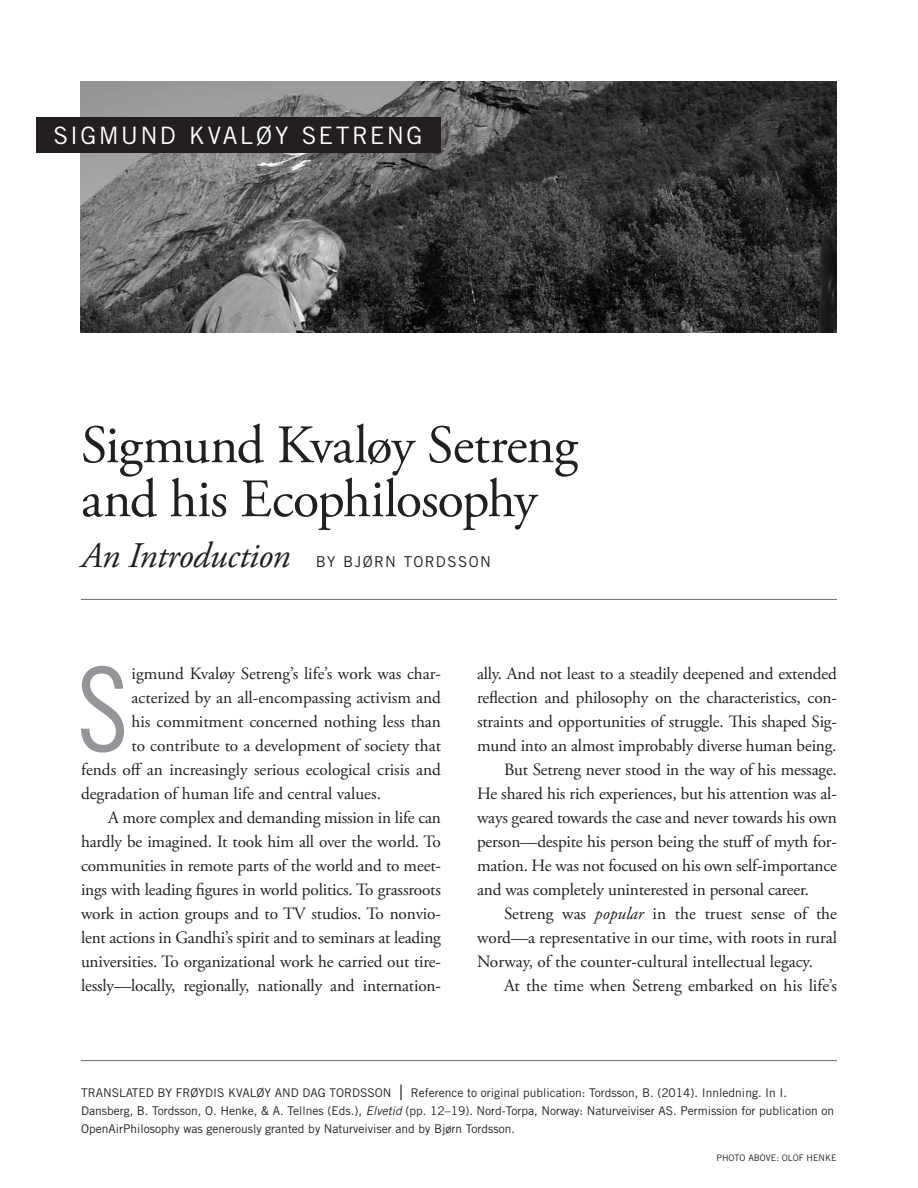
<style>
.page{position:relative;width:918px;height:1188px;background:#fff}
.page>*{position:absolute;margin:0;border:0;box-sizing:border-box;transform-origin:0 0}
.copy_1_drop{font:117px "Trade Gothic LT Std Cn 18";color:#939598}
.t1{font:54px/54px "Adobe Garamond Pro";letter-spacing:-.02em;color:#231f20}
.subtitle{font:italic 36px "Adobe Garamond Pro";letter-spacing:-.01em;color:#231f20}
.banner_byline{font:24px "Trade Gothic LT Std";letter-spacing:.095em;color:#fff}
.copy_2{font:17.25px/24px "Adobe Garamond Pro";letter-spacing:-.01em;color:#231f20;text-align:justify}
.copy_1_drop-2{font:17.25px "Adobe Garamond Pro";color:#231f20}
.subtitle-2{font:15px "Trade Gothic LT Std";letter-spacing:.095em;color:#231f20}
.reference_w_rule{font:12px/18px "Trade Gothic LT Std";color:#231f20}
.credit__1_or_2-line{font:9px "Trade Gothic LT Std";color:#231f20}
.s1{font-style:italic}
.s2{font-weight:300;font-size:21px}
</style>
<div class="page">
<img style="left:81px;top:81px;width:756px;height:252px">
<div style="left:36px;top:117px;width:405px;height:36px;background:#231f20"></div>
<hr style="left:81px;top:599px;width:756px;height:1px;background:#6c6d70">
<hr style="left:81px;top:1060px;width:756px;height:1px;background:#6c6d70">
<p class="banner_byline" style="left:54px;top:121px;width:370px">SIGMUND KVALØY SETRENG</p>
<p class="t1" style="left:81px;top:420px;width:498px">Sigmund Kvaløy Setreng and his Ecophilosophy</p>
<p class="subtitle" style="left:81px;top:534px;width:211px">An Introduction</p>
<p class="subtitle-2" style="left:316px;top:553px;width:177px">BY BJØRN TORDSSON</p>
<p class="copy_1_drop" style="left:77px;top:640px;width:53px">S</p>
<p class="copy_1_drop-2" style="left:132px;top:664px;width:311px">igmund Kvaløy Setreng’s life’s work was char-</p>
<p class="copy_1_drop-2" style="left:132px;top:688px;width:311px">acterized by an all-encompassing activism and</p>
<p class="copy_1_drop-2" style="left:132px;top:712px;width:311px">his commitment concerned nothing less than</p>
<p class="copy_1_drop-2" style="left:132px;top:736px;width:311px">to contribute to a development of society that</p>
<p class="copy_1_drop-2" style="left:81px;top:760px;width:361px">fends off an increasingly serious ecological crisis and</p>
<p class="copy_1_drop-2" style="left:81px;top:784px;width:301px">degradation of human life and central values.</p>
<p class="copy_2" style="left:81px;top:807px;width:362px;text-indent:27px">A more complex and demanding mission in life can hardly be imagined. It took him all over the world. To communities in remote parts of the world and to meet&shy;ings with leading figures in world politics. To grassroots work in action groups and to TV studios. To nonvio&shy;lent actions in Gandhi’s spirit and to seminars at leading universities. To organizational work he carried out tire&shy;lessly—locally, regionally, nationally and internation-</p>
<p class="copy_2" style="left:477px;top:663px;width:362px">ally. And not least to a steadily deepened and extended reflection and philosophy on the characteristics, con&shy;straints and opportunities of struggle. This shaped Sig&shy;mund into an almost improbably diverse human being.</p>
<p class="copy_2" style="left:477px;top:759px;width:362px;text-indent:27px">But Setreng never stood in the way of his message.<br>He shared his rich experiences, but his attention was al&shy;ways geared towards the case and never towards his own person—despite his person being the stuff of myth for&shy;mation. He was not focused on his own self-importance and was completely uninterested in personal career.</p>
<p class="copy_2" style="left:477px;top:903px;width:362px;text-indent:27px">Setreng was <span class="s1">popular</span> in the truest sense of the word—a representative in our time, with roots in rural Norway, of the counter-cultural intellectual legacy.</p>
<p class="copy_2" style="left:504px;top:975px;width:334px">At the time when Setreng embarked on his life’s</p>
<p class="reference_w_rule" style="left:81px;top:1084px;width:755px">TRANSLATED BY FRØYDIS KVALØY AND DAG TORDSSON <span class="s2">|</span> Reference to original publication: Tordsson, B. (2014). Innledning. In I.<br>Dansberg, B. Tordsson, O. Henke, &amp; A. Tellnes (Eds.), <span class="s1">Elvetid</span> (pp. 12–19). Nord-Torpa, Norway: Naturveiviser AS. Permission for publication on<br>OpenAirPhilosophy was generously granted by Naturveiviser and by Bjørn Tordsson.</p>
<p class="credit__1_or_2-line" style="left:717px;top:1152px;width:122px">PHOTO ABOVE: OLOF HENKE</p>
</div>
